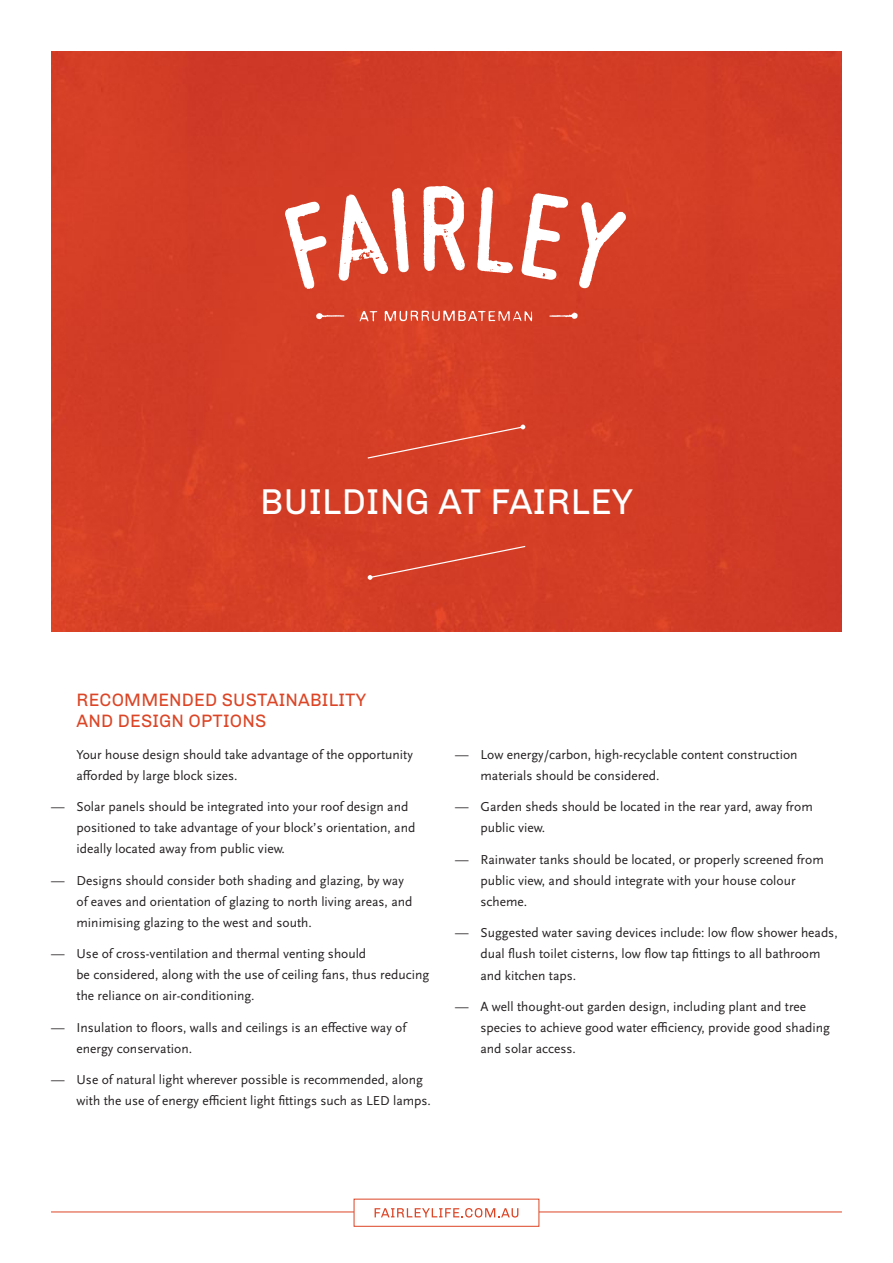
<style>
.page{position:relative;width:893px;height:1263px;background:#fff}
.page>*{position:absolute;margin:0;border:0;box-sizing:border-box;transform-origin:0 0}
.t1{font:36px "Chivo";letter-spacing:.01em;color:#fff}
.t2{font:18px/21px "Chivo";letter-spacing:.01em;color:#dc4526}
.t3{font:13.5px/21px "Scala Sans Pro";color:#231f20}
</style>
<div class="page">
<div style="left:51px;top:51px;width:791px;height:580px;background:#d33d26"></div>
<svg style="left:423px;top:186px;width:42px;height:85px"></svg>
<svg style="left:521px;top:193px;width:47px;height:87px"></svg>
<svg style="left:579px;top:202px;width:47px;height:86px"></svg>
<svg style="left:477px;top:187px;width:36px;height:86px"></svg>
<svg style="left:549px;top:312px;width:29px;height:7px"></svg>
<svg style="left:316px;top:313px;width:28px;height:6px"></svg>
<svg style="left:360px;top:311px;width:17px;height:10px"></svg>
<svg style="left:385px;top:311px;width:147px;height:10px"></svg>
<svg style="left:339px;top:188px;width:70px;height:93px"></svg>
<svg style="left:285px;top:202px;width:41px;height:88px"></svg>
<svg style="left:366px;top:425px;width:159px;height:34px;background:#d7462e"></svg>
<div style="left:368px;top:545px;width:159px;height:35px;background:#d33d26"></div>
<hr style="left:51px;top:1211px;width:791px;height:1px;background:#dc4526">
<div style="left:354px;top:1199px;width:185px;height:27px;background:#fff"></div>
<svg style="left:375px;top:1208px;width:143px;height:9px"></svg>
<div style="left:354px;top:1199px;width:185px;height:28px;border:1px solid #dc4526"></div>
<h1 class="t1" style="left:260px;top:481px;width:374px">BUILDING AT FAIRLEY</h1>
<h2 class="t2" style="left:77px;top:690px;width:291px">RECOMMENDED SUSTAINABILITY<br>AND DESIGN OPTIONS</h2>
<p class="t3" style="left:77px;top:744px;width:338px">Your house design should take advantage of the opportunity afforded by large block sizes.</p>
<p class="t3" style="left:77px;top:796px;width:340px;text-indent:-26px">— Solar panels should be integrated into your roof design and positioned to take advantage of your block’s orientation, and ideally located away from public view.</p>
<p class="t3" style="left:77px;top:870px;width:337px;text-indent:-26px">— Designs should consider both shading and glazing, by way of eaves and orientation of glazing to north living areas, and minimising glazing to the west and south.</p>
<p class="t3" style="left:77px;top:943px;width:354px;text-indent:-26px">— Use of cross-ventilation and thermal venting should<br>be considered, along with the use of ceiling fans, thus reducing the reliance on air-conditioning.</p>
<p class="t3" style="left:77px;top:1017px;width:331px;text-indent:-26px">— Insulation to floors, walls and ceilings is an effective way of energy conservation.</p>
<p class="t3" style="left:77px;top:1069px;width:356px;text-indent:-26px">— Use of natural light wherever possible is recommended, along with the use of energy efficient light fittings such as LED lamps.</p>
<p class="t3" style="left:480px;top:744px;width:319px;text-indent:-26px">— Low energy/carbon, high-recyclable content construction materials should be considered.</p>
<p class="t3" style="left:480px;top:796px;width:334px;text-indent:-26px">— Garden sheds should be located in the rear yard, away from public view.</p>
<p class="t3" style="left:480px;top:849px;width:345px;text-indent:-26px">— Rainwater tanks should be located, or properly screened from public view, and should integrate with your house colour scheme.</p>
<p class="t3" style="left:480px;top:922px;width:359px;text-indent:-26px">— Suggested water saving devices include: low flow shower heads, dual flush toilet cisterns, low flow tap fittings to all bathroom and kitchen taps.</p>
<p class="t3" style="left:480px;top:996px;width:351px;text-indent:-26px">— A well thought-out garden design, including plant and tree species to achieve good water efficiency, provide good shading and solar access.</p>
</div>
